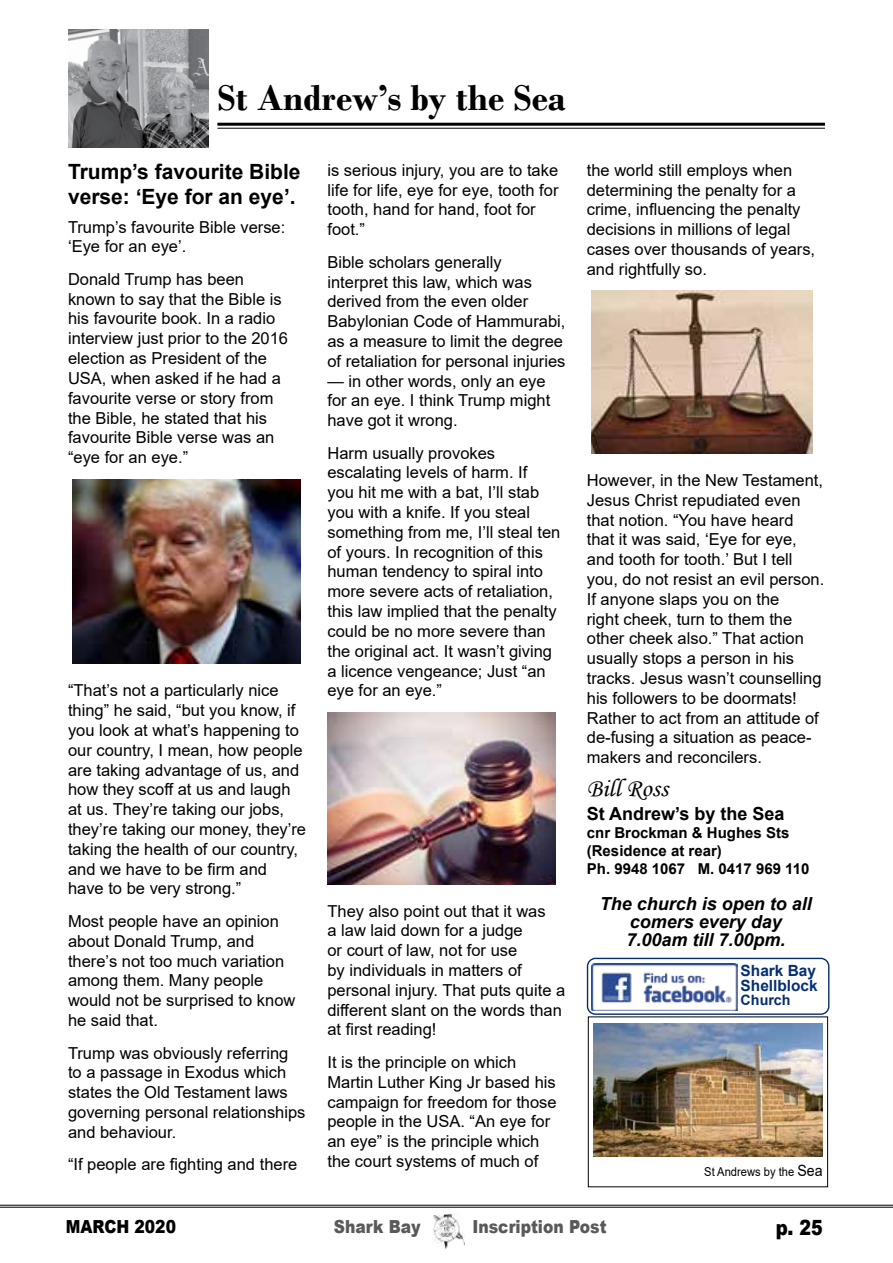
<style>
.page{position:relative;width:893px;height:1263px;background:#fff}
.page>*{position:absolute;margin:0;border:0;box-sizing:border-box;transform-origin:0 0}
.t1{font:700 37.5px "Bodoni";color:#000}
.t2{font:25.5px "Monotype Corsiva";color:#000}
.t3{font:700 21px/25.2px "Arial";color:#000}
.t4{font:900 21px "Arial";color:#000;scale:.86 1}
.t5{font:italic 700 18px/18px "Arial";color:#000;text-align:center}
.t6{font:900 18px "Arial";color:#58595b;scale:.86 1}
.t7{font:700 18px "Arial";color:#000}
.t8{font:900 18px "Arial";color:#000;scale:.86 1}
.t9{font:16.5px/19.8px "Arial";color:#000}
.t10{font:700 15.45px/15.5px "Arial";color:#052e71}
.t11{font:700 15px/18px "Arial";color:#000}
.t12{font:700 14.25px "Arial";color:#052e71}
.t13{font:12.15px "Arial";color:#000;scale:.92 1}
.s1{font-size:15.45px}
</style>
<div class="page">
<hr style="left:0;top:1205px;width:893px;height:1px;background:#000">
<hr style="left:0;top:1207px;width:893px;height:1px;background:#000">
<img style="left:433px;top:1213px;width:31px;height:35px">
<hr style="left:217px;top:123px;width:608px;height:3px;background:#000">
<hr style="left:217px;top:128px;width:608px;height:1px;background:#000">
<img style="left:73px;top:479px;width:227px;height:185px">
<img style="left:327px;top:712px;width:228px;height:172px">
<img style="left:591px;top:291px;width:221px;height:162px">
<div style="left:588px;top:1017px;width:240px;height:170px;border:1px solid #000"></div>
<img style="left:593px;top:1024px;width:230px;height:133px">
<img style="left:592px;top:963px;width:145px;height:48px">
<div style="left:587px;top:958px;width:242px;height:57px;border:1px solid #052e71;border-radius:8px"></div>
<img style="left:68px;top:30px;width:141px;height:117px">
<h1 class="t1" style="left:217px;top:76px;width:350px">St Andrew’s by the Sea</h1>
<p class="t3" style="left:68px;top:159px;width:234px">Trump’s favourite Bible verse: ‘Eye for an eye’.</p>
<p class="t9" style="left:68px;top:217px;width:219px">Trump’s favourite Bible verse: ‘Eye for an eye’.</p>
<p class="t9" style="left:68px;top:269px;width:222px">Donald Trump has been known to say that the Bible is his favourite book. In a radio interview just prior to the 2016 election as President of the<br>USA, when asked if he had a favourite verse or story from the Bible, he stated that his favourite Bible verse was an “eye for an eye.”</p>
<p class="t9" style="left:68px;top:681px;width:240px">“That’s not a particularly nice thing” he said, “but you know, if you look at what’s happening to our country, I mean, how people are taking advantage of us, and how they scoff at us and laugh at us. They’re taking our jobs, they’re taking our money, they’re taking the health of our country, and we have to be firm and have to be very strong.”</p>
<p class="t9" style="left:68px;top:911px;width:229px">Most people have an opinion about Donald Trump, and there’s not too much variation among them. Many people would not be surprised to know he said that.</p>
<p class="t9" style="left:68px;top:1043px;width:239px">Trump was obviously referring to a passage in Exodus which states the Old Testament laws governing personal relationships and behaviour.</p>
<p class="t9" style="left:68px;top:1154px;width:231px">“If people are fighting and there</p>
<p class="t9" style="left:327px;top:160px;width:233px">is serious injury, you are to take life for life, eye for eye, tooth for tooth, hand for hand, foot for foot.”</p>
<p class="t9" style="left:327px;top:252px;width:240px">Bible scholars generally interpret this law, which was derived from the even older<br>Babylonian Code of Hammurabi, as a measure to limit the degree of retaliation for personal injuries</p>
<p class="t9" style="left:327px;top:371px;width:224px">— in other words, only an eye for an eye. I think Trump might have got it wrong.</p>
<p class="t9" style="left:327px;top:443px;width:234px">Harm usually provokes escalating levels of harm. If<br>you hit me with a bat, I’ll stab you with a knife. If you steal something from me, I’ll steal ten of yours. In recognition of this human tendency to spiral into more severe acts of retaliation, this law implied that the penalty could be no more severe than the original act. It wasn’t giving a licence vengeance; Just “an eye for an eye.”</p>
<p class="t9" style="left:327px;top:901px;width:239px">They also point out that it was<br>a law laid down for a judge<br>or court of law, not for use<br>by individuals in matters of personal injury. That puts quite a different slant on the words than at first reading!</p>
<p class="t9" style="left:327px;top:1052px;width:231px">It is the principle on which<br>Martin Luther King Jr based his campaign for freedom for those people in the USA. “An eye for an eye” is the principle which the court systems of much of</p>
<p class="t9" style="left:587px;top:160px;width:230px">the world still employs when determining the penalty for a crime, influencing the penalty decisions in millions of legal cases over thousands of years, and rightfully so.</p>
<p class="t9" style="left:587px;top:470px;width:239px">However, in the New Testament,<br>Jesus Christ repudiated even that notion. “You have heard that it was said, ‘Eye for eye, and tooth for tooth.’ But I tell you, do not resist an evil person.<br>If anyone slaps you on the<br>right cheek, turn to them the other cheek also.” That action usually stops a person in his tracks. Jesus wasn’t counselling his followers to be doormats!<br>Rather to act from an attitude of de-fusing a situation as peace&shy;makers and reconcilers.</p>
<h2 class="t2" style="left:587px;top:772px;width:83px">Bill Ross</h2>
<p class="t7" style="left:587px;top:801px;width:199px">St Andrew’s by the Sea</p>
<p class="t11" style="left:587px;top:824px;width:224px">cnr Brockman &amp; Hughes Sts (Residence at rear)<br>Ph. 9948 1067 M. 0417 969 110</p>
<p class="t5" style="left:600px;top:895px;width:214px">The church is open to all comers every day<br>7.00am till 7.00pm.</p>
<p class="t10" style="left:741px;top:963px;width:79px">Shark Bay<br>Shellblock</p>
<p class="t12" style="left:741px;top:990px;width:51px">Church</p>
<p class="t13" style="left:704px;top:1163px;width:130px">St Andrews by the <span class="s1">Sea</span></p>
<p class="t8" style="left:66px;top:1213px;width:130px">MARCH 2020</p>
<p class="t6" style="left:334px;top:1213px;width:102px">Shark Bay</p>
<p class="t6" style="left:472px;top:1213px;width:157px">Inscription Post</p>
<p class="t4" style="left:776px;top:1212px;width:56px">p. 25</p>
</div>
